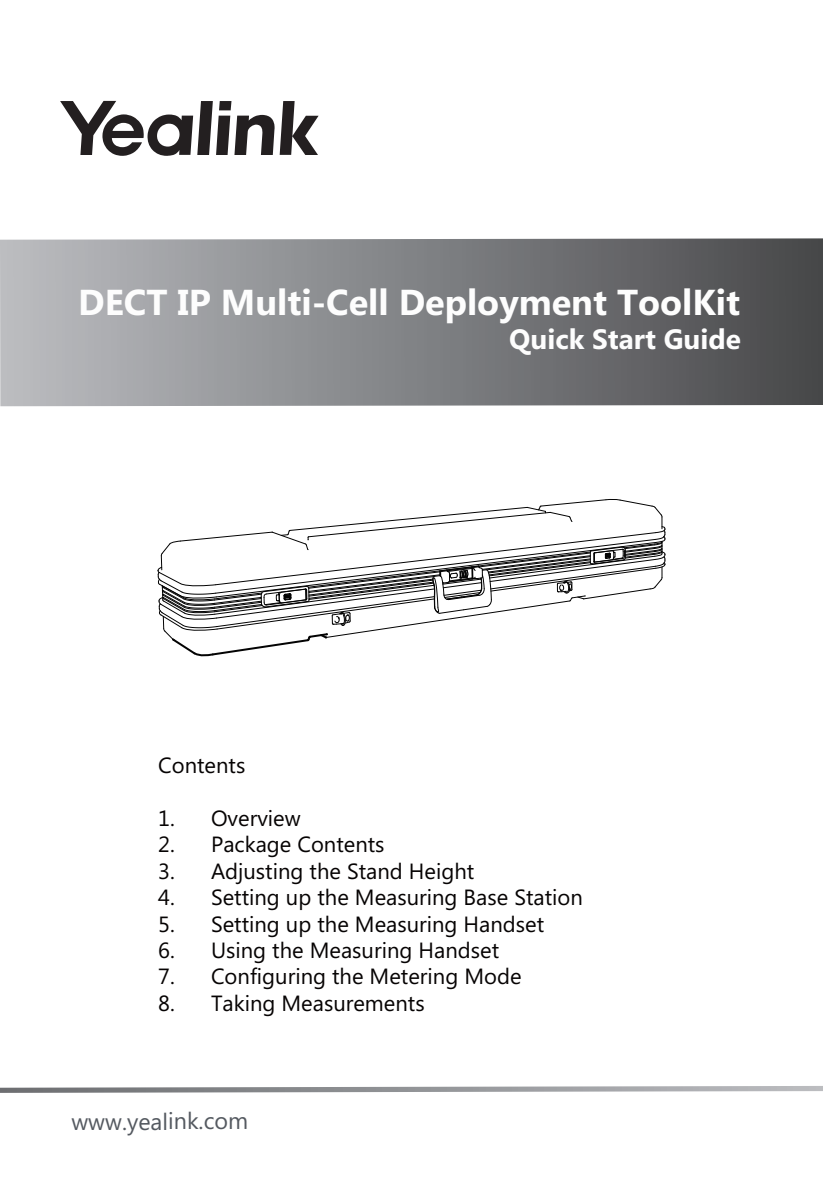
<style>
.page{position:relative;width:823px;height:1191px;background:#fff}
.page>*{position:absolute;margin:0;border:0;box-sizing:border-box;transform-origin:0 0}
.t1{font:700 36px "Microsoft Phags Pa";color:#fdfdfd}
.t2{font:700 28px "Microsoft Phags Pa";color:#fdfdfd}
.t3{font:23.4px "Microsoft Phags Pa";letter-spacing:-.005em;color:#545960}
.t4{font:22px "Microsoft Phags Pa";color:#060303}
</style>
<div class="page">
<svg style="left:0;top:238px;width:822px;height:168px;background:#828386"></svg>
<svg style="left:0;top:1086px;width:822px;height:6px;background:#a6a8aa"></svg>
<svg style="left:60px;top:101px;width:258px;height:55px"></svg>
<svg style="left:157px;top:499px;width:508px;height:157px"></svg>
<h1 class="t1" style="left:78px;top:277px;width:663px">DECT IP Multi-Cell Deployment ToolKit</h1>
<p class="t2" style="left:509px;top:319px;width:233px">Quick Start Guide</p>
<p class="t4" style="left:158px;top:750px;width:89px">Contents</p>
<p class="t4" style="left:158px;top:803px;width:144px">1. Overview</p>
<p class="t4" style="left:158px;top:829px;width:228px">2. Package Contents</p>
<p class="t4" style="left:158px;top:855px;width:317px">3. Adjusting the Stand Height</p>
<p class="t4" style="left:158px;top:882px;width:426px">4. Setting up the Measuring Base Station</p>
<p class="t4" style="left:158px;top:908px;width:387px">5. Setting up the Measuring Handset</p>
<p class="t4" style="left:158px;top:935px;width:342px">6. Using the Measuring Handset</p>
<p class="t4" style="left:158px;top:961px;width:364px">7. Configuring the Metering Mode</p>
<p class="t4" style="left:158px;top:987px;width:268px">8. Taking Measurements</p>
<p class="t3" style="left:71px;top:1105px;width:178px">www.yealink.com</p>
</div>
